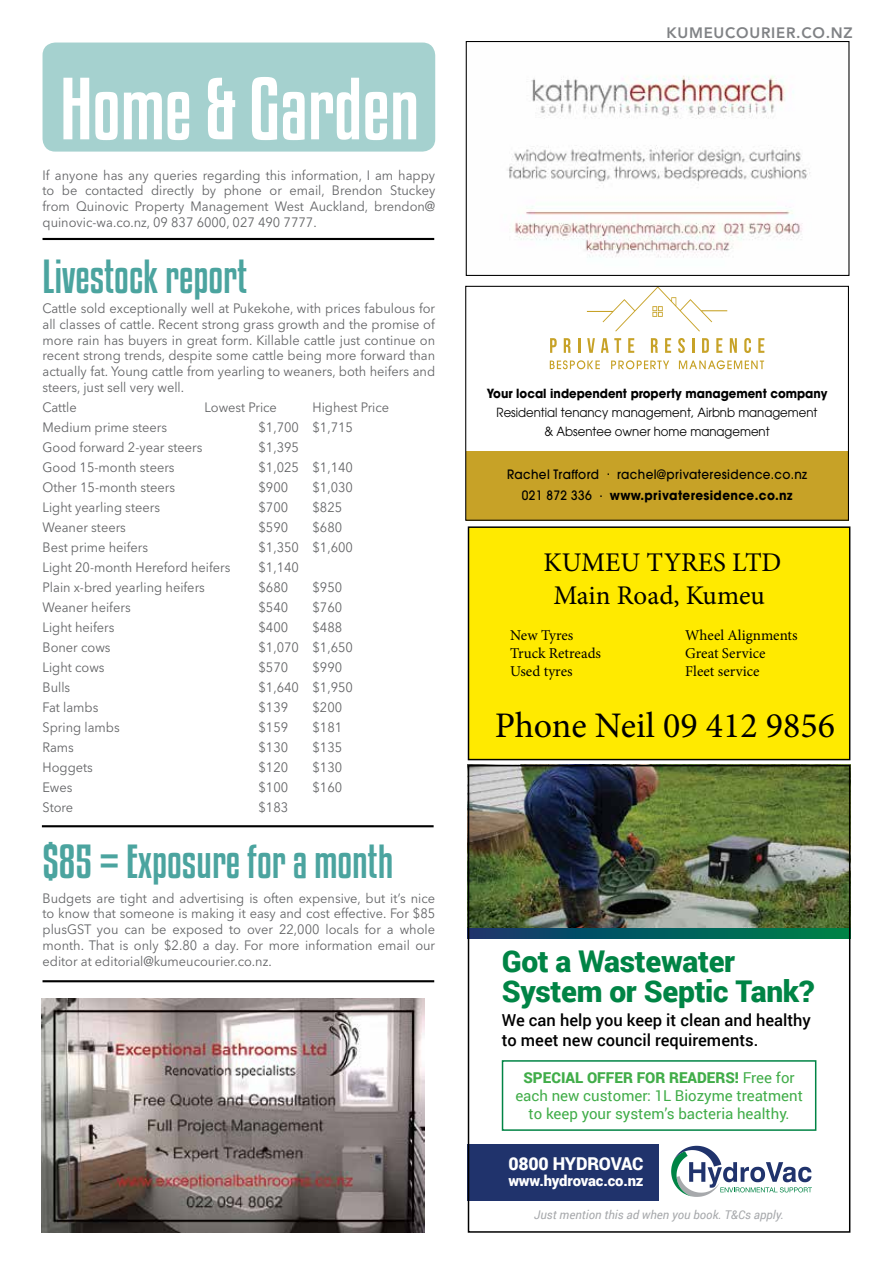
<style>
.page{position:relative;width:893px;height:1263px;background:#fff}
.page>*{position:absolute;margin:0;border:0;box-sizing:border-box;transform-origin:0 0}
.t1{font:78px "Kenyan Coffee Rg";color:#fff}
.t2{font:42px "Kenyan Coffee Rg";color:#4ba49f}
.t3{font:36px "Minion Pro";color:#000}
.t4{font:900 30px/30px "Roboto";letter-spacing:-.01em;color:#008445}
.t5{font:27px/32.4px "Minion Pro";color:#000;text-align:center}
.t6{font:900 17.7px "Roboto";letter-spacing:-.01em;color:#fff}
.t7{font:500 16.5px/19.8px "Roboto";color:#000}
.t8{font:15px/18px "Roboto";color:#41ad49;text-align:center}
.t9{font:15px "Minion Pro";color:#000}
.t10{font:800 15px "Avenir LT Std";letter-spacing:.05em;color:#808285}
.t11{font:900 14.85px "Roboto";letter-spacing:-.01em;color:#fff}
.t12{font:13.5px/15.8px "Avenir Next LT Pro";color:#636466;text-align:justify;scale:.95 1}
.t13{font:500 12.9px/21.8px "Avant Garde LT";letter-spacing:.03em;color:#000;text-align:center;scale:.93 1}
.t14{font:12.6px/19.4px "Avant Garde LT";color:#000;text-align:center;scale:.93 1}
.t15{font:700 12.6px "Avant Garde LT";color:#000;scale:.93 1}
.t16{font:italic 12px "Roboto";color:#a7a9ac}
.s1{font-weight:700}
.s2{font-weight:900}
</style>
<div class="page">
<hr style="left:42px;top:825px;width:392px;height:2px;background:#000">
<hr style="left:43px;top:238px;width:391px;height:2px;background:#000">
<img style="left:471px;top:768px;width:376px;height:161px">
<svg style="left:471px;top:929px;width:376px;height:9px;background:#055c5c"></svg>
<div style="left:502px;top:1060px;width:314px;height:71px;border:2px solid #008445"></div>
<div style="left:468px;top:1145px;width:191px;height:56px;background:#20336c"></div>
<svg style="left:671px;top:1146px;width:141px;height:51px"></svg>
<div style="left:468px;top:765px;width:382px;height:468px;border:2px solid #000"></div>
<img style="left:42px;top:999px;width:383px;height:234px">
<div style="left:43px;top:43px;width:392px;height:109px;background:#a5d1cf;border-radius:13px"></div>
<div style="left:468px;top:527px;width:382px;height:232px;background:#ffea00"></div>
<div style="left:468px;top:526px;width:382px;height:234px;border:1px solid #000"></div>
<div style="left:466px;top:451px;width:382px;height:69px;background:#c7a227"></div>
<svg style="left:550px;top:338px;width:7px;height:15px"></svg>
<svg style="left:564px;top:338px;width:7px;height:15px"></svg>
<svg style="left:578px;top:338px;width:2px;height:15px"></svg>
<svg style="left:587px;top:338px;width:8px;height:15px"></svg>
<svg style="left:601px;top:338px;width:20px;height:15px"></svg>
<svg style="left:628px;top:338px;width:6px;height:15px"></svg>
<svg style="left:651px;top:338px;width:7px;height:15px"></svg>
<svg style="left:665px;top:338px;width:6px;height:15px"></svg>
<svg style="left:678px;top:338px;width:7px;height:15px"></svg>
<svg style="left:692px;top:338px;width:2px;height:15px"></svg>
<svg style="left:702px;top:338px;width:7px;height:15px"></svg>
<svg style="left:716px;top:338px;width:6px;height:15px"></svg>
<svg style="left:730px;top:338px;width:7px;height:15px"></svg>
<svg style="left:744px;top:338px;width:7px;height:15px"></svg>
<svg style="left:758px;top:338px;width:6px;height:15px"></svg>
<svg style="left:550px;top:360px;width:50px;height:9px"></svg>
<svg style="left:611px;top:360px;width:58px;height:9px"></svg>
<svg style="left:679px;top:360px;width:85px;height:9px"></svg>
<svg style="left:587px;top:288px;width:140px;height:43px"></svg>
<div style="left:465px;top:286px;width:384px;height:235px;border:1px solid #000"></div>
<img style="left:507px;top:76px;width:303px;height:182px">
<div style="left:466px;top:41px;width:383px;height:235px;border:1px solid #000"></div>
<hr style="left:43px;top:980px;width:391px;height:2px;background:#000">
<h1 class="t1" style="left:60px;top:56px;width:361px">Home &amp; Garden</h1>
<p class="t12" style="left:43px;top:167px;width:415px">If anyone has any queries regarding this information, I am happy to be contacted directly by phone or email, Brendon Stuckey from Quinovic Property Management West Auckland, brendon@ quinovic-wa.co.nz, 09 837 6000, 027 490 7777.</p>
<h2 class="t2" style="left:43px;top:248px;width:206px">Livestock report</h2>
<p class="t12" style="left:43px;top:300px;width:415px">Cattle sold exceptionally well at Pukekohe, with prices fabulous for all classes of cattle. Recent strong grass growth and the promise of more rain has buyers in great form. Killable cattle just continue on recent strong trends, despite some cattle being more forward than actually fat. Young cattle from yearling to weaners, both heifers and steers, just sell very well.</p>
<p class="t12" style="left:43px;top:399px;width:38px">Cattle</p>
<p class="t12" style="left:205px;top:399px;width:78px">Lowest Price</p>
<p class="t12" style="left:313px;top:399px;width:82px">Highest Price</p>
<p class="t12" style="left:43px;top:419px;width:133px">Medium prime steers</p>
<p class="t12" style="left:259px;top:419px;width:101px">$1,700 $1,715</p>
<p class="t12" style="left:43px;top:439px;width:170px">Good forward 2-year steers</p>
<p class="t12" style="left:259px;top:439px;width:44px">$1,395</p>
<p class="t12" style="left:43px;top:459px;width:141px">Good 15-month steers</p>
<p class="t12" style="left:259px;top:459px;width:101px">$1,025 $1,140</p>
<p class="t12" style="left:43px;top:479px;width:141px">Other 15-month steers</p>
<p class="t12" style="left:259px;top:479px;width:33px">$900</p>
<p class="t12" style="left:313px;top:479px;width:44px">$1,030</p>
<p class="t12" style="left:43px;top:499px;width:125px">Light yearling steers</p>
<p class="t12" style="left:259px;top:499px;width:33px">$700</p>
<p class="t12" style="left:313px;top:499px;width:33px">$825</p>
<p class="t12" style="left:43px;top:519px;width:89px">Weaner steers</p>
<p class="t12" style="left:259px;top:519px;width:33px">$590</p>
<p class="t12" style="left:313px;top:519px;width:33px">$680</p>
<p class="t12" style="left:43px;top:539px;width:113px">Best prime heifers</p>
<p class="t12" style="left:259px;top:539px;width:101px">$1,350 $1,600</p>
<p class="t12" style="left:43px;top:559px;width:199px">Light 20-month Hereford heifers</p>
<p class="t12" style="left:259px;top:559px;width:44px">$1,140</p>
<p class="t12" style="left:43px;top:579px;width:172px">Plain x-bred yearling heifers</p>
<p class="t12" style="left:259px;top:579px;width:33px">$680</p>
<p class="t12" style="left:313px;top:579px;width:33px">$950</p>
<p class="t12" style="left:43px;top:599px;width:94px">Weaner heifers</p>
<p class="t12" style="left:259px;top:599px;width:33px">$540</p>
<p class="t12" style="left:313px;top:599px;width:33px">$760</p>
<p class="t12" style="left:43px;top:619px;width:77px">Light heifers</p>
<p class="t12" style="left:259px;top:619px;width:33px">$400</p>
<p class="t12" style="left:313px;top:619px;width:33px">$488</p>
<p class="t12" style="left:43px;top:639px;width:73px">Boner cows</p>
<p class="t12" style="left:259px;top:639px;width:101px">$1,070 $1,650</p>
<p class="t12" style="left:43px;top:659px;width:67px">Light cows</p>
<p class="t12" style="left:259px;top:659px;width:33px">$570</p>
<p class="t12" style="left:313px;top:659px;width:33px">$990</p>
<p class="t12" style="left:43px;top:679px;width:31px">Bulls</p>
<p class="t12" style="left:259px;top:679px;width:101px">$1,640 $1,950</p>
<p class="t12" style="left:43px;top:699px;width:60px">Fat lambs</p>
<p class="t12" style="left:259px;top:699px;width:33px">$139</p>
<p class="t12" style="left:313px;top:699px;width:33px">$200</p>
<p class="t12" style="left:43px;top:719px;width:83px">Spring lambs</p>
<p class="t12" style="left:259px;top:719px;width:33px">$159</p>
<p class="t12" style="left:313px;top:719px;width:33px">$181</p>
<p class="t12" style="left:43px;top:739px;width:35px">Rams</p>
<p class="t12" style="left:259px;top:739px;width:33px">$130</p>
<p class="t12" style="left:313px;top:739px;width:33px">$135</p>
<p class="t12" style="left:43px;top:759px;width:55px">Hoggets</p>
<p class="t12" style="left:259px;top:759px;width:33px">$120</p>
<p class="t12" style="left:313px;top:759px;width:33px">$130</p>
<p class="t12" style="left:43px;top:779px;width:33px">Ewes</p>
<p class="t12" style="left:259px;top:779px;width:33px">$100</p>
<p class="t12" style="left:313px;top:779px;width:33px">$160</p>
<p class="t12" style="left:43px;top:799px;width:34px">Store</p>
<p class="t12" style="left:259px;top:799px;width:33px">$183</p>
<h2 class="t2" style="left:43px;top:833px;width:352px">$85 = Exposure for a month</h2>
<p class="t12" style="left:43px;top:890px;width:415px">Budgets are tight and advertising is often expensive, but it’s nice to know that someone is making it easy and cost effective. For $85 plusGST you can be exposed to over 22,000 locals for a whole month. That is only $2.80 a day. For more information email our editor at editorial@kumeucourier.co.nz.</p>
<p class="t10" style="left:666px;top:24px;width:188px">KUMEUCOURIER.CO.NZ</p>
<p class="t15" style="left:487px;top:385px;width:368px">Your local independent property management company</p>
<p class="t14" style="left:497px;top:403px;width:347px">Residential tenancy management, Airbnb management &amp; Absentee owner home management</p>
<p class="t13" style="left:507px;top:463px;width:324px">Rachel Trafford . rachel@privateresidence.co.nz<br>021 872 336 . <span class="s1">www.privateresidence.co.nz</span></p>
<h3 class="t5" style="left:543px;top:546px;width:239px">KUMEU TYRES LTD<br>Main Road, Kumeu</h3>
<p class="t9" style="left:510px;top:625px;width:65px">New Tyres</p>
<p class="t9" style="left:685px;top:625px;width:114px">Wheel Alignments</p>
<p class="t9" style="left:510px;top:643px;width:92px">Truck Retreads</p>
<p class="t9" style="left:685px;top:643px;width:82px">Great Service</p>
<p class="t9" style="left:510px;top:661px;width:64px">Used tyres</p>
<p class="t9" style="left:685px;top:661px;width:76px">Fleet service</p>
<h3 class="t3" style="left:495px;top:701px;width:342px">Phone Neil 09 412 9856</h3>
<h3 class="t4" style="left:502px;top:945px;width:314px">Got a Wastewater<br>System or Septic Tank?</h3>
<p class="t7" style="left:502px;top:1009px;width:311px">We can help you keep it clean and healthy to meet new council requirements.</p>
<p class="t8" style="left:515px;top:1068px;width:289px"><span class="s2">SPECIAL OFFER FOR READERS!</span> Free for each new customer: 1L Biozyme treatment to keep your system’s bacteria healthy.</p>
<h3 class="t6" style="left:508px;top:1152px;width:137px">0800 HYDROVAC</h3>
<p class="t11" style="left:508px;top:1170px;width:137px">www.hydrovac.co.nz</p>
<p class="t16" style="left:534px;top:1206px;width:251px">Just mention this ad when you book. T&amp;Cs apply.</p>
</div>
